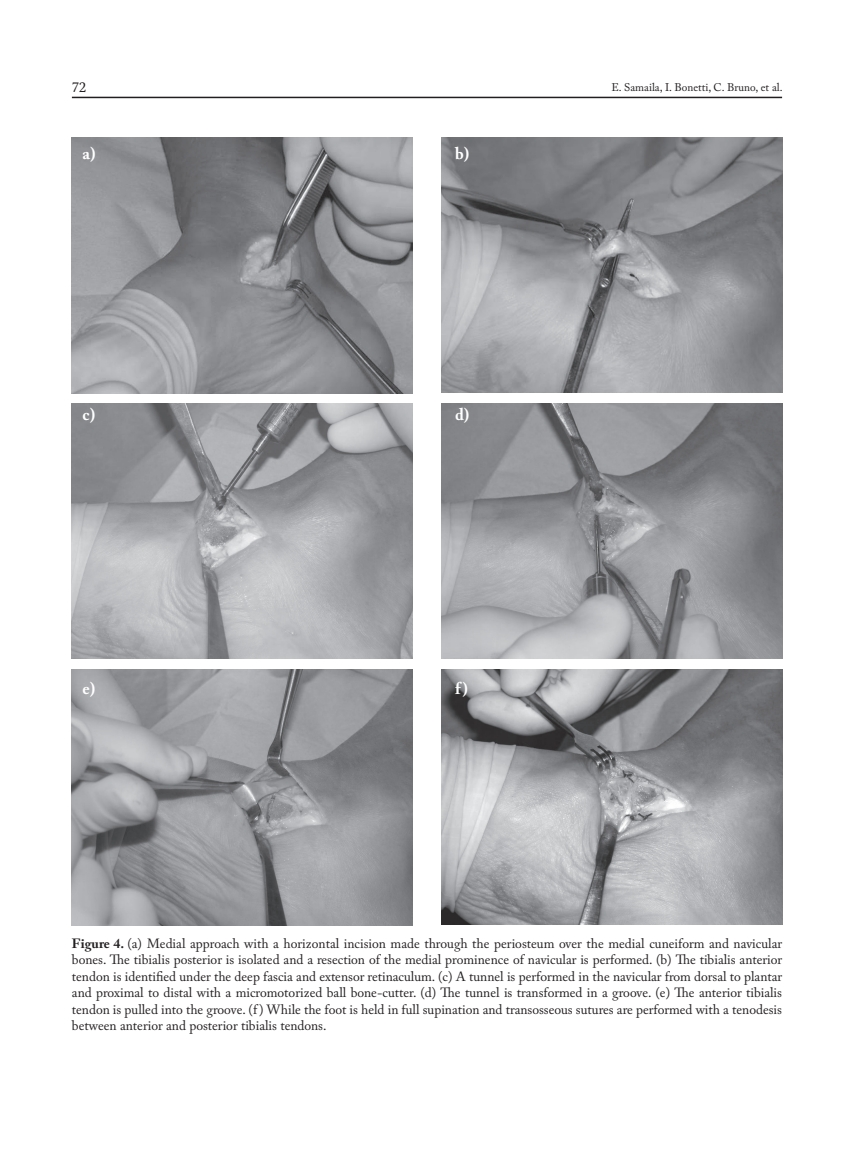
<style>
.page{position:relative;width:854px;height:1152px;background:#fff}
.page>*{position:absolute;margin:0;border:0;box-sizing:border-box;transform-origin:0 0}
.t1{font:700 16.5px "Mattioli 1885";color:#fff}
.t2{font:14.25px "Mattioli 1885";color:#231f20}
.t3{font:13.5px/16.5px "Mattioli 1885";color:#231f20;text-align:justify}
.t4{font:11.25px "Mattioli 1885";color:#231f20}
.s1{font-weight:700}
</style>
<div class="page">
<hr style="left:72px;top:97px;width:710px;height:1px;background:#231f20">
<img style="left:72px;top:670px;width:340px;height:255px">
<img style="left:72px;top:138px;width:340px;height:255px">
<img style="left:442px;top:138px;width:340px;height:255px">
<img style="left:72px;top:404px;width:340px;height:255px">
<img style="left:442px;top:404px;width:340px;height:255px">
<img style="left:442px;top:669px;width:340px;height:255px">
<p class="t2" style="left:72px;top:79px;width:16px">72</p>
<p class="t4" style="left:611px;top:81px;width:173px">E. Samaila, I. Bonetti, C. Bruno, et al.</p>
<p class="t1" style="left:83px;top:143px;width:14px">a)</p>
<p class="t1" style="left:455px;top:143px;width:16px">b)</p>
<p class="t1" style="left:83px;top:404px;width:14px">c)</p>
<p class="t1" style="left:455px;top:404px;width:16px">d)</p>
<p class="t1" style="left:83px;top:678px;width:14px">e)</p>
<p class="t1" style="left:455px;top:678px;width:14px">f)</p>
<p class="t3" style="left:72px;top:935px;width:712px"><span class="s1">Figure 4.</span> (a) Medial approach with a horizontal incision made through the periosteum over the medial cuneiform and navicular bones. The tibialis posterior is isolated and a resection of the medial prominence of navicular is performed. (b) The tibialis anterior tendon is identified under the deep fascia and extensor retinaculum. (c) A tunnel is performed in the navicular from dorsal to plantar and proximal to distal with a micromotorized ball bone-cutter. (d) The tunnel is transformed in a groove. (e) The anterior tibialis tendon is pulled into the groove. (f ) While the foot is held in full supination and transosseous sutures are performed with a tenodesis between anterior and posterior tibialis tendons.</p>
</div>
